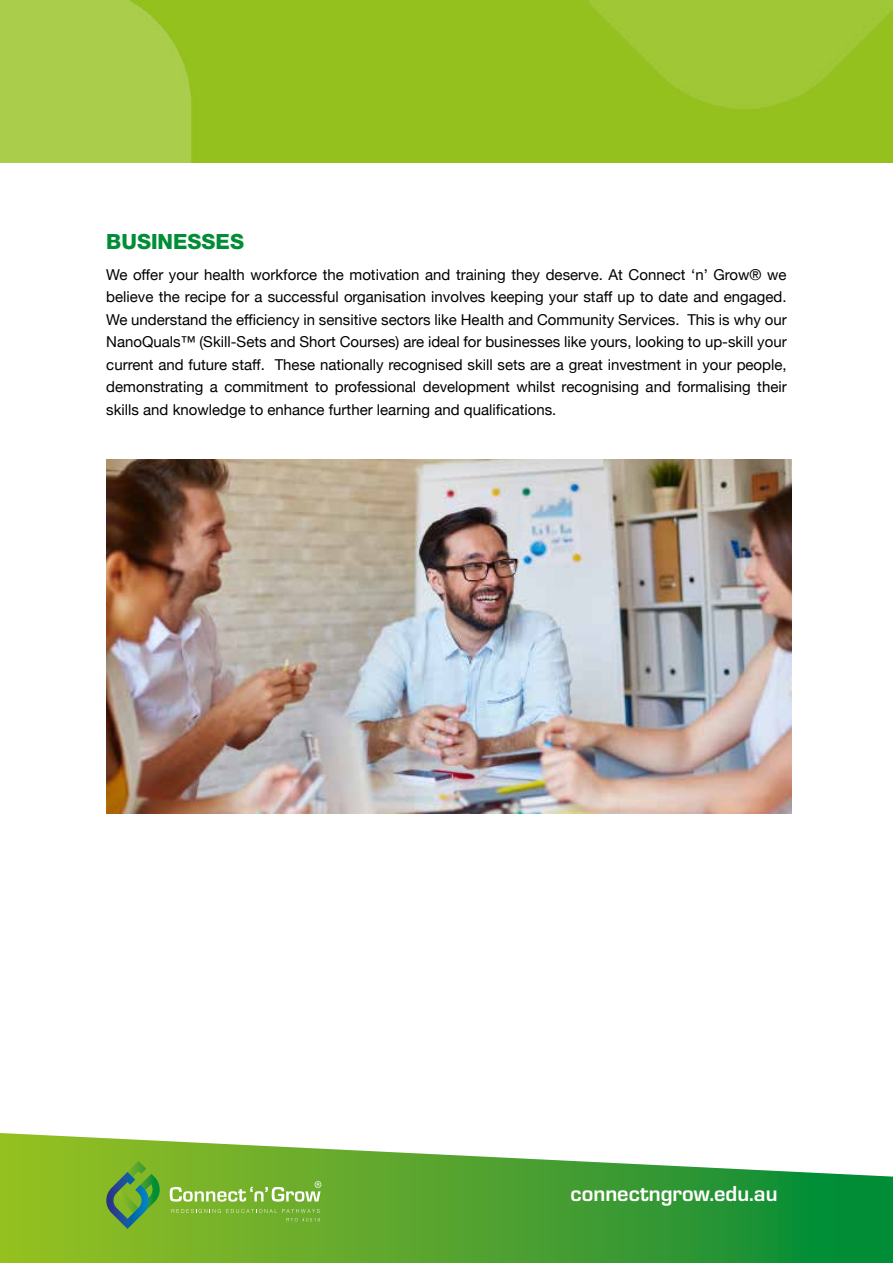
<style>
.page{position:relative;width:893px;height:1263px;background:#fff}
.page>*{position:absolute;margin:0;border:0;box-sizing:border-box;transform-origin:0 0}
.t1{font:700 22.5px "Eurostile";color:#fff}
.t2{font:800 21px "Helvetica Neue LT Std";color:#008d36}
.t3{font:15px/22.5px "Helvetica Neue";color:#000;text-align:justify}
</style>
<div class="page">
<img style="left:0;top:0;width:893px;height:163px">
<img style="left:106px;top:459px;width:685px;height:355px">
<svg style="left:0;top:1133px;width:893px;height:130px"></svg>
<svg style="left:105px;top:1161px;width:56px;height:68px;background:#619f41"></svg>
<svg style="left:172px;top:1209px;width:148px;height:12px;background:#7db537"></svg>
<svg style="left:170px;top:1181px;width:151px;height:20px;background:#97c460"></svg>
<h2 class="t2" style="left:106px;top:229px;width:139px">BUSINESSES</h2>
<p class="t3" style="left:106px;top:264px;width:682px">We offer your health workforce the motivation and training they deserve. At Connect ‘n’ Grow® we believe the recipe for a successful organisation involves keeping your staff up to date and engaged.<br>We understand the efficiency in sensitive sectors like Health and Community Services. This is why our NanoQuals™ (Skill-Sets and Short Courses) are ideal for businesses like yours, looking to up-skill your current and future staff. These nationally recognised skill sets are a great investment in your people, demonstrating a commitment to professional development whilst recognising and formalising their skills and knowledge to enhance further learning and qualifications.</p>
<h1 class="t1" style="left:571px;top:1177px;width:208px">connectngrow.edu.au</h1>
</div>
